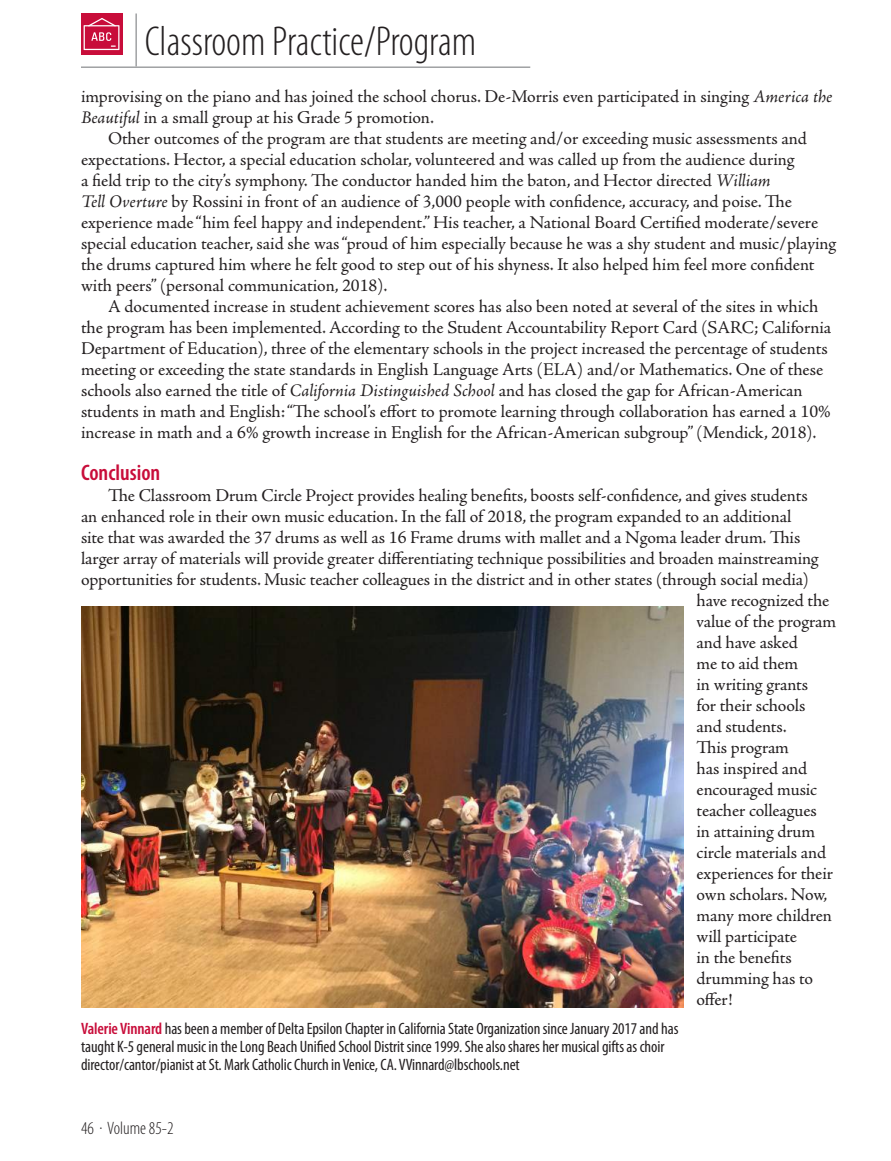
<style>
.page{position:relative;width:891px;height:1161px;background:#fff}
.page>*{position:absolute;margin:0;border:0;box-sizing:border-box;transform-origin:0 0}
.t1{font:300 condensed 42px "Myriad Pro";color:#231f20}
.t2{font:600 condensed 22.5px "Myriad Pro";color:#c80d3a}
.t3{font:18px/21px "Adobe Jenson Pro";letter-spacing:-.005em;color:#231f20}
.t4{font:300 condensed 18px "Myriad Pro";color:#231f20}
.t5{font:condensed 16.5px/18px "Myriad Pro";letter-spacing:-.005em;color:#231f20}
.s1{font-style:italic}
.s2{font-weight:600;color:#c80d3a}
</style>
<div class="page">
<hr style="left:81px;top:67px;width:449px;height:1px;background:#808285">
<svg style="left:81px;top:14px;width:41px;height:41px"></svg>
<hr style="left:136px;top:14px;width:1px;height:52px;background:#808285">
<svg style="left:84px;top:18px;width:35px;height:32px"></svg>
<img style="left:81px;top:607px;width:602px;height:401px">
<h1 class="t1" style="left:145px;top:18px;width:333px">Classroom Practice/Program</h1>
<p class="t3" style="left:81px;top:86px;width:753px">improvising on the piano and has joined the school chorus. De-Morris even participated in singing <span class="s1">America the<br>Beautiful</span> in a small group at his Grade 5 promotion.</p>
<p class="t3" style="left:81px;top:128px;width:757px;text-indent:27px">Other outcomes of the program are that students are meeting and/or exceeding music assessments and expectations. Hector, a special education scholar, volunteered and was called up from the audience during<br>a field trip to the city’s symphony. The conductor handed him the baton, and Hector directed <span class="s1">William<br>Tell Overture</span> by Rossini in front of an audience of 3,000 people with confidence, accuracy, and poise. The experience made “him feel happy and independent.” His teacher, a National Board Certified moderate/severe special education teacher, said she was “proud of him especially because he was a shy student and music/playing the drums captured him where he felt good to step out of his shyness. It also helped him feel more confident with peers” (personal communication, 2018).</p>
<p class="t3" style="left:81px;top:296px;width:752px;text-indent:27px">A documented increase in student achievement scores has also been noted at several of the sites in which the program has been implemented. According to the Student Accountability Report Card (SARC; California Department of Education), three of the elementary schools in the project increased the percentage of students meeting or exceeding the state standards in English Language Arts (ELA) and/or Mathematics. One of these schools also earned the title of <span class="s1">California Distinguished School</span> and has closed the gap for African-American students in math and English: “The school’s effort to promote learning through collaboration has earned a 10% increase in math and a 6% growth increase in English for the African-American subgroup” (Mendick, 2018).</p>
<p class="t2" style="left:81px;top:460px;width:81px">Conclusion</p>
<p class="t3" style="left:108px;top:485px;width:701px">The Classroom Drum Circle Project provides healing benefits, boosts self-confidence, and gives students</p>
<p class="t3" style="left:81px;top:506px;width:712px">an enhanced role in their own music education. In the fall of 2018, the program expanded to an additional</p>
<p class="t3" style="left:81px;top:527px;width:721px">site that was awarded the 37 drums as well as 16 Frame drums with mallet and a Ngoma leader drum. This</p>
<p class="t3" style="left:81px;top:548px;width:739px">larger array of materials will provide greater differentiating technique possibilities and broaden mainstreaming</p>
<p class="t3" style="left:81px;top:569px;width:730px">opportunities for students. Music teacher colleagues in the district and in other states (through social media)</p>
<p class="t3" style="left:697px;top:590px;width:134px">have recognized the</p>
<p class="t3" style="left:697px;top:611px;width:141px">value of the program</p>
<p class="t3" style="left:697px;top:632px;width:103px">and have asked</p>
<p class="t3" style="left:697px;top:653px;width:103px">me to aid them</p>
<p class="t3" style="left:697px;top:674px;width:113px">in writing grants</p>
<p class="t3" style="left:697px;top:695px;width:110px">for their schools</p>
<p class="t3" style="left:697px;top:716px;width:92px">and students.</p>
<p class="t3" style="left:697px;top:737px;width:94px">This program</p>
<p class="t3" style="left:697px;top:758px;width:112px">has inspired and</p>
<p class="t3" style="left:697px;top:779px;width:122px">encouraged music</p>
<p class="t3" style="left:697px;top:800px;width:122px">teacher colleagues</p>
<p class="t3" style="left:697px;top:821px;width:120px">in attaining drum</p>
<p class="t3" style="left:697px;top:842px;width:131px">circle materials and</p>
<p class="t3" style="left:697px;top:863px;width:138px">experiences for their</p>
<p class="t3" style="left:697px;top:884px;width:132px">own scholars. Now,</p>
<p class="t3" style="left:697px;top:905px;width:137px">many more children</p>
<p class="t3" style="left:697px;top:926px;width:102px">will participate</p>
<p class="t3" style="left:697px;top:947px;width:97px">in the benefits</p>
<p class="t3" style="left:697px;top:968px;width:118px">drumming has to</p>
<p class="t3" style="left:697px;top:989px;width:38px">offer!</p>
<p class="t5" style="left:81px;top:1019px;width:599px"><span class="s2">Valerie Vinnard</span> has been a member of Delta Epsilon Chapter in California State Organization since January 2017 and has taught K-5 general music in the Long Beach Unified School Distrit since 1999. She also shares her musical gifts as choir director/cantor/pianist at St. Mark Catholic Church in Venice, CA. VVinnard@lbschools.net</p>
<p class="t4" style="left:81px;top:1118px;width:94px">46 · Volume 85-2</p>
</div>
